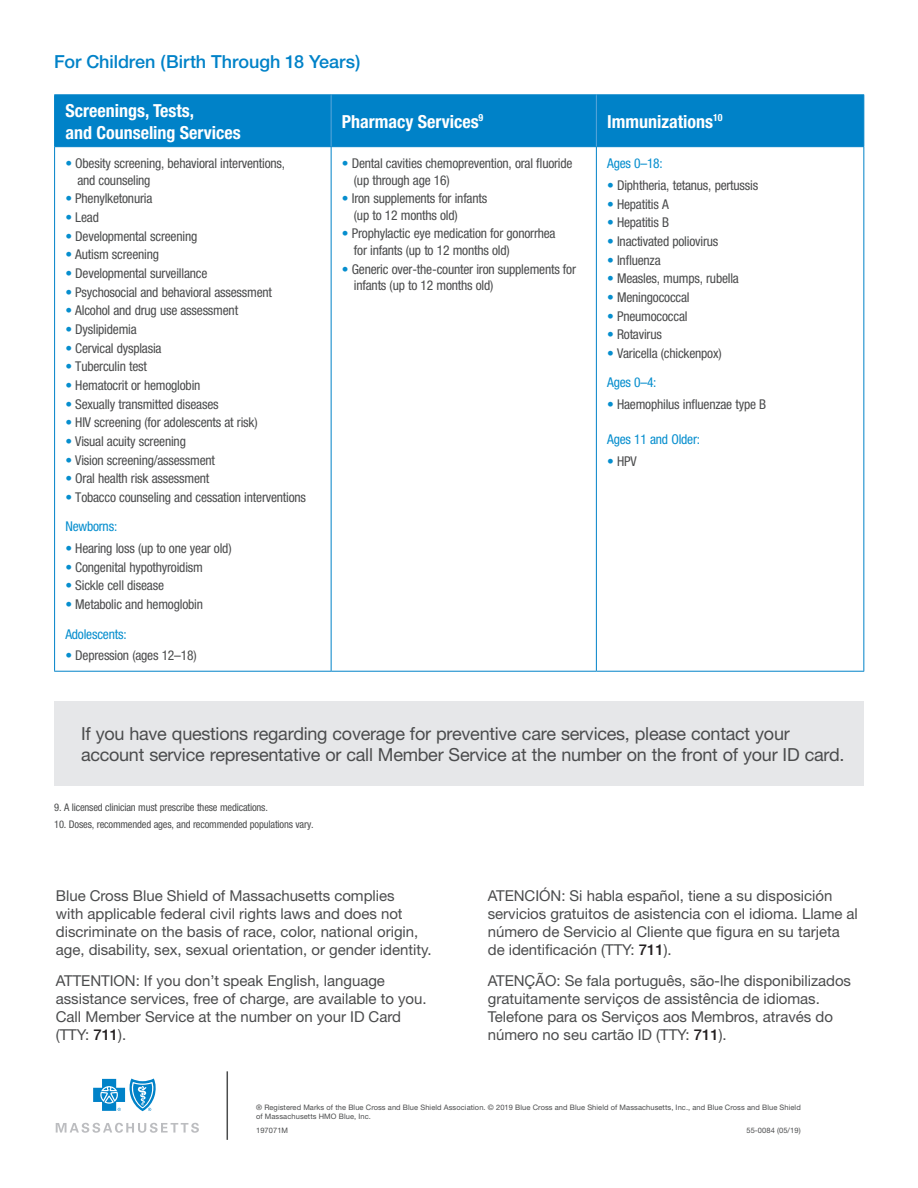
<style>
.page{position:relative;width:918px;height:1188px;background:#fff}
.page>*{position:absolute;margin:0;border:0;box-sizing:border-box;transform-origin:0 0}
.body{font:18px/21px "Helvetica Neue";letter-spacing:-.015em;color:#4b4c4d}
.Chart_Head{font:700 condensed 18px/21.6px "Helvetica Neue";color:#fff}
._003_Head{font:500 18px "Helvetica Neue";letter-spacing:-.005em;color:#0082c8}
._007_Body_10_12__HLV{font:15px/18px "Helvetica Neue";letter-spacing:-.005em;color:#4b4c4d}
.Chart_Text{font:condensed 13.5px/16.5px "Helvetica Neue";letter-spacing:-.015em;color:#4b4c4d}
.Chart_Text-2{font:condensed 13.5px "Helvetica Neue";letter-spacing:-.015em;color:#068ece}
.body-2{font:condensed 10.5px "Helvetica Neue";letter-spacing:-.015em;color:#4b4c4d}
.Front_Back_Legal_Lin{font:7.5px/9px "Helvetica Neue";letter-spacing:.01em;color:#4b4c4d}
.s1{color:#068ece}
.s2{font-weight:500;color:#231f20}
</style>
<div class="page">
<div style="left:55px;top:95px;width:808px;height:51px;background:#0082c8"></div>
<hr style="left:54px;top:147px;width:1px;height:524px;background:#0082c8">
<hr style="left:331px;top:147px;width:1px;height:524px;background:#0082c8">
<hr style="left:596px;top:147px;width:1px;height:524px;background:#0082c8">
<hr style="left:863px;top:147px;width:1px;height:524px;background:#0082c8">
<hr style="left:54px;top:671px;width:277px;height:1px;background:#0082c8">
<hr style="left:331px;top:671px;width:265px;height:1px;background:#0082c8">
<hr style="left:596px;top:671px;width:268px;height:1px;background:#0082c8">
<hr style="left:54px;top:94px;width:277px;height:1px;background:#0082c8">
<hr style="left:54px;top:95px;width:1px;height:51px;background:#0082c8">
<hr style="left:331px;top:94px;width:265px;height:1px;background:#0082c8">
<hr style="left:596px;top:94px;width:268px;height:1px;background:#0082c8">
<hr style="left:863px;top:95px;width:1px;height:51px;background:#0082c8">
<hr style="left:54px;top:146px;width:277px;height:1px;background:#0082c8">
<hr style="left:331px;top:146px;width:265px;height:1px;background:#0082c8">
<hr style="left:596px;top:146px;width:268px;height:1px;background:#0082c8">
<hr style="left:331px;top:95px;width:1px;height:51px;background:#5ba6da">
<hr style="left:596px;top:95px;width:1px;height:51px;background:#5ba6da">
<div style="left:54px;top:701px;width:810px;height:85px;background:#e6e7e9"></div>
<svg style="left:56px;top:1123px;width:143px;height:10px"></svg>
<svg style="left:93px;top:1079px;width:63px;height:32px"></svg>
<hr style="left:227px;top:1071px;width:1px;height:69px;background:#4b4c4d">
<p class="_003_Head" style="left:54px;top:51px;width:308px">For Children (Birth Through 18 Years)</p>
<p class="Chart_Head" style="left:65px;top:99px;width:177px">Screenings, Tests,<br>and Counseling Services</p>
<p class="Chart_Head" style="left:342px;top:110px;width:143px">Pharmacy Services<sup>9</sup></p>
<p class="Chart_Head" style="left:607px;top:110px;width:117px">Immunizations<sup>10</sup></p>
<p class="Chart_Text" style="left:77px;top:155px;width:209px;text-indent:-12px"><span class="s1">•</span> Obesity screening, behavioral interventions, and counseling</p>
<p class="Chart_Text" style="left:65px;top:190px;width:89px"><span class="s1">•</span> Phenylketonuria</p>
<p class="Chart_Text" style="left:65px;top:209px;width:35px"><span class="s1">•</span> Lead</p>
<p class="Chart_Text" style="left:65px;top:227px;width:133px"><span class="s1">•</span> Developmental screening</p>
<p class="Chart_Text" style="left:65px;top:246px;width:95px"><span class="s1">•</span> Autism screening</p>
<p class="Chart_Text" style="left:65px;top:265px;width:144px"><span class="s1">•</span> Developmental surveillance</p>
<p class="Chart_Text" style="left:65px;top:283px;width:208px"><span class="s1">•</span> Psychosocial and behavioral assessment</p>
<p class="Chart_Text" style="left:65px;top:302px;width:174px"><span class="s1">•</span> Alcohol and drug use assessment</p>
<p class="Chart_Text" style="left:65px;top:321px;width:73px"><span class="s1">•</span> Dyslipidemia</p>
<p class="Chart_Text" style="left:65px;top:339px;width:98px"><span class="s1">•</span> Cervical dysplasia</p>
<p class="Chart_Text" style="left:65px;top:358px;width:83px"><span class="s1">•</span> Tuberculin test</p>
<p class="Chart_Text" style="left:65px;top:377px;width:137px"><span class="s1">•</span> Hematocrit or hemoglobin</p>
<p class="Chart_Text" style="left:65px;top:395px;width:155px"><span class="s1">•</span> Sexually transmitted diseases</p>
<p class="Chart_Text" style="left:65px;top:414px;width:194px"><span class="s1">•</span> HIV screening (for adolescents at risk)</p>
<p class="Chart_Text" style="left:65px;top:433px;width:122px"><span class="s1">•</span> Visual acuity screening</p>
<p class="Chart_Text" style="left:65px;top:451px;width:151px"><span class="s1">•</span> Vision screening/assessment</p>
<p class="Chart_Text" style="left:65px;top:470px;width:146px"><span class="s1">•</span> Oral health risk assessment</p>
<p class="Chart_Text" style="left:65px;top:489px;width:242px"><span class="s1">•</span> Tobacco counseling and cessation interventions</p>
<p class="Chart_Text-2" style="left:65px;top:519px;width:53px">Newborns:</p>
<p class="Chart_Text" style="left:65px;top:540px;width:168px"><span class="s1">•</span> Hearing loss (up to one year old)</p>
<p class="Chart_Text" style="left:65px;top:559px;width:139px"><span class="s1">•</span> Congenital hypothyroidism</p>
<p class="Chart_Text" style="left:65px;top:577px;width:100px"><span class="s1">•</span> Sickle cell disease</p>
<p class="Chart_Text" style="left:65px;top:596px;width:139px"><span class="s1">•</span> Metabolic and hemoglobin</p>
<p class="Chart_Text-2" style="left:65px;top:626px;width:63px">Adolescents:</p>
<p class="Chart_Text" style="left:65px;top:647px;width:133px"><span class="s1">•</span> Depression (ages 12–18)</p>
<p class="Chart_Text" style="left:354px;top:155px;width:220px;text-indent:-12px"><span class="s1">•</span> Dental cavities chemoprevention, oral fluoride (up through age 16)</p>
<p class="Chart_Text" style="left:354px;top:190px;width:135px;text-indent:-12px"><span class="s1">•</span> Iron supplements for infants (up to 12 months old)</p>
<p class="Chart_Text" style="left:354px;top:225px;width:203px;text-indent:-12px"><span class="s1">•</span> Prophylactic eye medication for gonorrhea for infants (up to 12 months old)</p>
<p class="Chart_Text" style="left:354px;top:260px;width:224px;text-indent:-12px"><span class="s1">•</span> Generic over-the-counter iron supplements for infants (up to 12 months old)</p>
<p class="Chart_Text-2" style="left:607px;top:156px;width:57px">Ages 0–18:</p>
<p class="Chart_Text" style="left:607px;top:177px;width:153px"><span class="s1">•</span> Diphtheria, tetanus, pertussis</p>
<p class="Chart_Text" style="left:607px;top:196px;width:63px"><span class="s1">•</span> Hepatitis A</p>
<p class="Chart_Text" style="left:607px;top:214px;width:63px"><span class="s1">•</span> Hepatitis B</p>
<p class="Chart_Text" style="left:607px;top:233px;width:113px"><span class="s1">•</span> Inactivated poliovirus</p>
<p class="Chart_Text" style="left:607px;top:252px;width:55px"><span class="s1">•</span> Influenza</p>
<p class="Chart_Text" style="left:607px;top:270px;width:133px"><span class="s1">•</span> Measles, mumps, rubella</p>
<p class="Chart_Text" style="left:607px;top:289px;width:84px"><span class="s1">•</span> Meningococcal</p>
<p class="Chart_Text" style="left:607px;top:308px;width:82px"><span class="s1">•</span> Pneumococcal</p>
<p class="Chart_Text" style="left:607px;top:326px;width:56px"><span class="s1">•</span> Rotavirus</p>
<p class="Chart_Text" style="left:607px;top:345px;width:116px"><span class="s1">•</span> Varicella (chickenpox)</p>
<p class="Chart_Text-2" style="left:607px;top:375px;width:51px">Ages 0–4:</p>
<p class="Chart_Text" style="left:607px;top:396px;width:161px"><span class="s1">•</span> Haemophilus influenzae type B</p>
<p class="Chart_Text-2" style="left:607px;top:431px;width:94px">Ages 11 and Older:</p>
<p class="Chart_Text" style="left:607px;top:453px;width:31px"><span class="s1">•</span> HPV</p>
<p class="body" style="left:81px;top:723px;width:765px">If you have questions regarding coverage for preventive care services, please contact your account service representative or call Member Service at the number on the front of your ID card.</p>
<p class="body-2" style="left:54px;top:801px;width:215px">9. A licensed clinician must prescribe these medications.</p>
<p class="body-2" style="left:54px;top:819px;width:261px">10. Doses, recommended ages, and recommended populations vary.</p>
<p class="_007_Body_10_12__HLV" style="left:56px;top:886px;width:377px">Blue Cross Blue Shield of Massachusetts complies<br>with applicable federal civil rights laws and does not discriminate on the basis of race, color, national origin, age, disability, sex, sexual orientation, or gender identity.</p>
<p class="_007_Body_10_12__HLV" style="left:56px;top:971px;width:372px">ATTENTION: If you don’t speak English, language assistance services, free of charge, are available to you.<br>Call Member Service at the number on your ID Card (TTY: <span class="s2">711</span>).</p>
<p class="_007_Body_10_12__HLV" style="left:488px;top:886px;width:372px">ATENCIÓN: Si habla español, tiene a su disposición servicios gratuitos de asistencia con el idioma. Llame al número de Servicio al Cliente que figura en su tarjeta de identificación (TTY: <span class="s2">711</span>).</p>
<p class="_007_Body_10_12__HLV" style="left:488px;top:971px;width:365px">ATENÇÃO: Se fala português, são-lhe disponibilizados gratuitamente serviços de assistência de idiomas.<br>Telefone para os Serviços aos Membros, através do número no seu cartão ID (TTY: <span class="s2">711</span>).</p>
<p class="Front_Back_Legal_Lin" style="left:256px;top:1103px;width:546px">® Registered Marks of the Blue Cross and Blue Shield Association. © 2019 Blue Cross and Blue Shield of Massachusetts, Inc., and Blue Cross and Blue Shield of Massachusetts HMO Blue, Inc.</p>
<p class="Front_Back_Legal_Lin" style="left:256px;top:1125px;width:34px">197071M</p>
<p class="Front_Back_Legal_Lin" style="left:746px;top:1125px;width:56px">55-0084 (05/19)</p>
</div>
